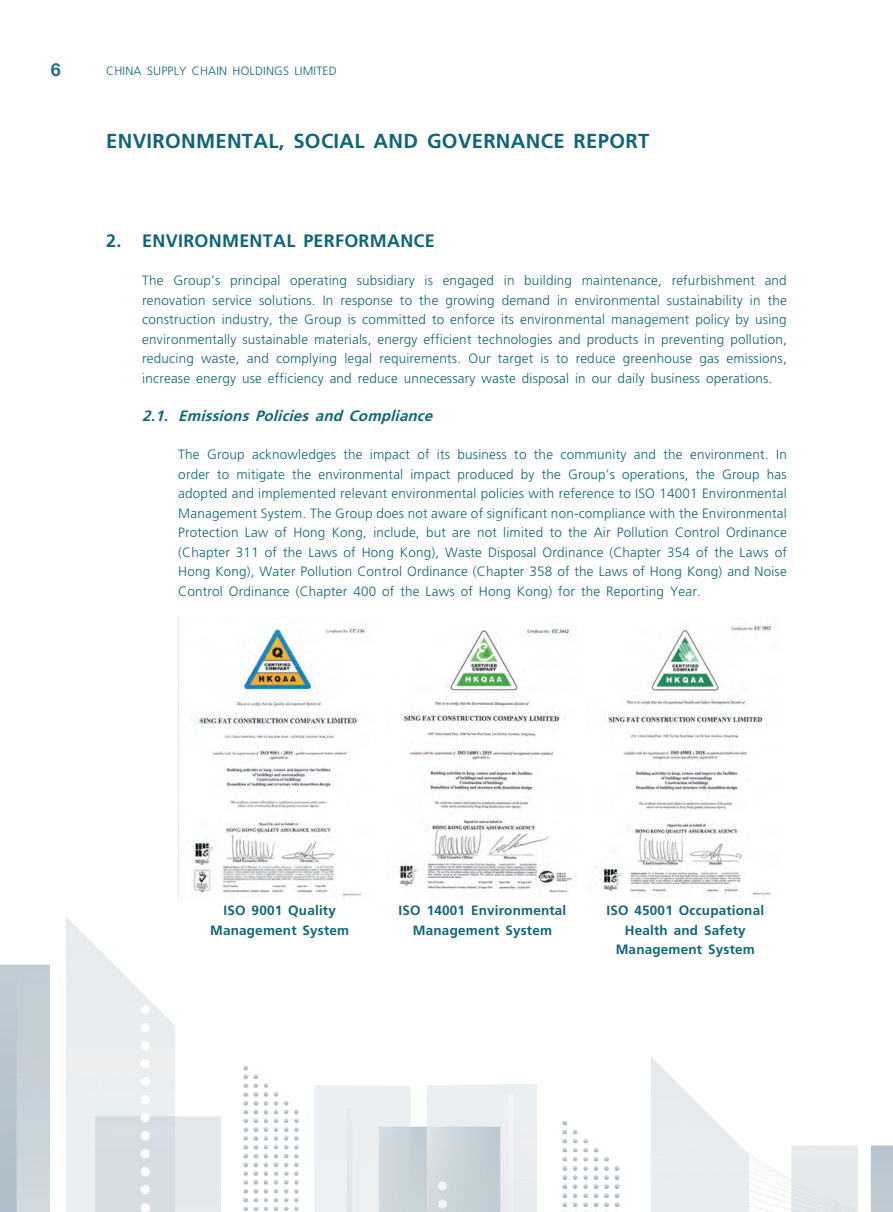
<style>
.page{position:relative;width:893px;height:1212px;background:#fff}
.page>*{position:absolute;margin:0;border:0;box-sizing:border-box;transform-origin:0 0}
.t1{font:700 20.25px "Frutiger LT Std";letter-spacing:.015em;color:#126576}
._03_H1{font:700 18px "Frutiger LT Std";letter-spacing:.015em;color:#126576}
.t2{font:700 18px "Helvetica Neue LT Std";color:#2c6e7f}
._04___H2{font:italic 700 15px "Frutiger LT Std";color:#126576}
._13_____P4{font:300 13.5px/19.5px "Frutiger LT Std";letter-spacing:.015em;color:#126576;text-align:justify}
._12___P2{font:300 13.5px/19.5px "Frutiger LT Std";letter-spacing:.015em;color:#126576;text-align:justify}
._01_Body_Text{font:700 13.5px/19.5px "Frutiger LT Std";letter-spacing:.015em;color:#126576;text-align:center}
.t3{font:300 12px "Frutiger LT Std";letter-spacing:.015em;color:#126576}
</style>
<div class="page">
<img style="left:0;top:898px;width:893px;height:314px">
<img style="left:178px;top:617px;width:187px;height:281px">
<img style="left:385px;top:627px;width:196px;height:272px">
<img style="left:587px;top:625px;width:196px;height:274px">
<h2 class="t2" style="left:51px;top:58px;width:12px">6</h2>
<p class="t3" style="left:106px;top:64px;width:232px">CHINA SUPPLY CHAIN HOLDINGS LIMITED</p>
<h1 class="t1" style="left:106px;top:129px;width:544px">ENVIRONMENTAL, SOCIAL AND GOVERNANCE REPORT</h1>
<p class="_03_H1" style="left:106px;top:230px;width:330px">2. ENVIRONMENTAL PERFORMANCE</p>
<p class="_12___P2" style="left:142px;top:271px;width:646px">The Group’s principal operating subsidiary is engaged in building maintenance, refurbishment and renovation service solutions. In response to the growing demand in environmental sustainability in the construction industry, the Group is committed to enforce its environmental management policy by using environmentally sustainable materials, energy efficient technologies and products in preventing pollution, reducing waste, and complying legal requirements. Our target is to reduce greenhouse gas emissions, increase energy use efficiency and reduce unnecessary waste disposal in our daily business operations.</p>
<p class="_04___H2" style="left:142px;top:407px;width:296px">2.1. Emissions Policies and Compliance</p>
<p class="_13_____P4" style="left:178px;top:445px;width:610px">The Group acknowledges the impact of its business to the community and the environment. In order to mitigate the environmental impact produced by the Group’s operations, the Group has adopted and implemented relevant environmental policies with reference to ISO 14001 Environmental Management System. The Group does not aware of significant non-compliance with the Environmental Protection Law of Hong Kong, include, but are not limited to the Air Pollution Control Ordinance (Chapter 311 of the Laws of Hong Kong), Waste Disposal Ordinance (Chapter 354 of the Laws of Hong Kong), Water Pollution Control Ordinance (Chapter 358 of the Laws of Hong Kong) and Noise Control Ordinance (Chapter 400 of the Laws of Hong Kong) for the Reporting Year.</p>
<p class="_01_Body_Text" style="left:210px;top:901px;width:141px">ISO 9001 Quality<br>Management System</p>
<p class="_01_Body_Text" style="left:399px;top:901px;width:169px">ISO 14001 Environmental<br>Management System</p>
<p class="_01_Body_Text" style="left:606px;top:901px;width:159px">ISO 45001 Occupational<br>Health and Safety<br>Management System</p>
</div>
